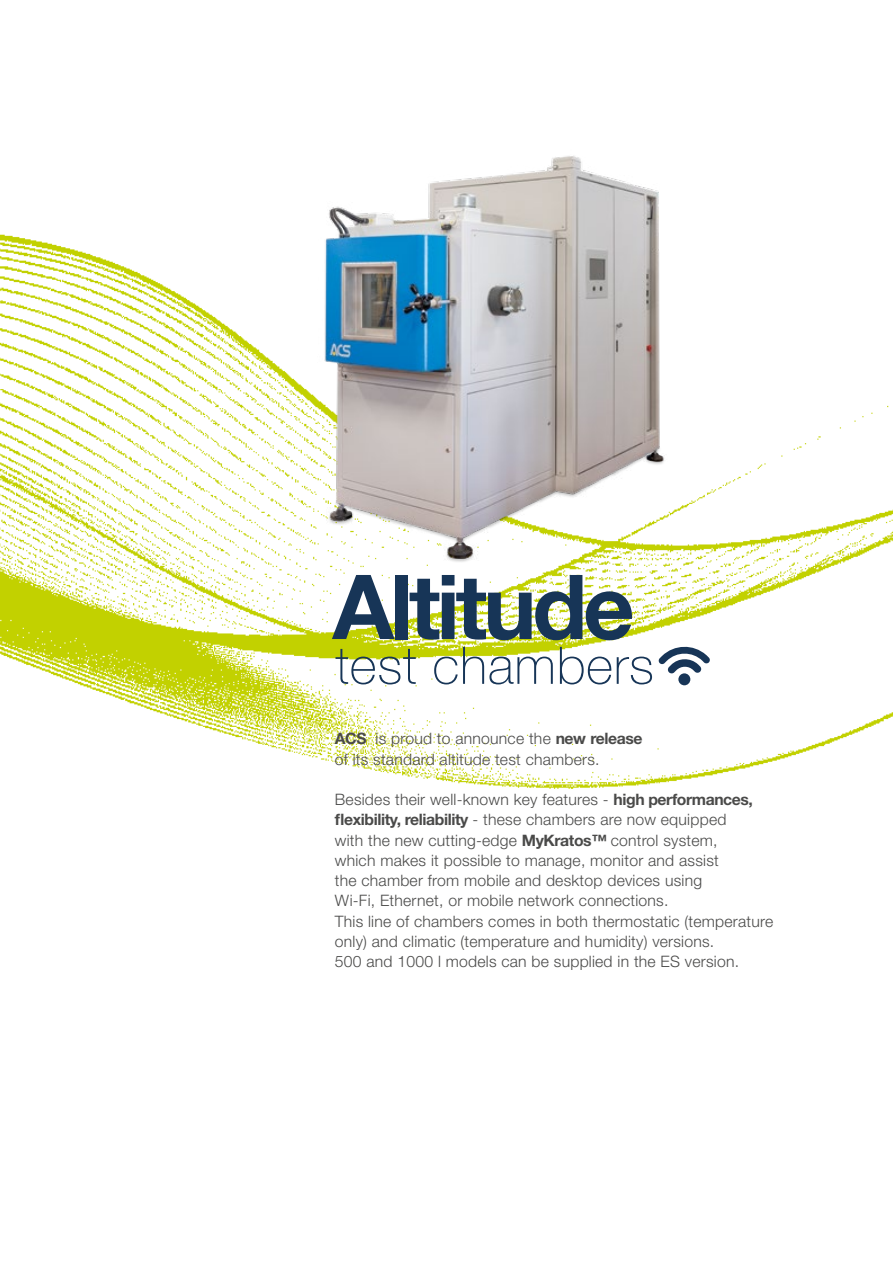
<style>
.page{position:relative;width:893px;height:1263px;background:#fff}
.page>*{position:absolute;margin:0;border:0;box-sizing:border-box;transform-origin:0 0}
.t1{font:700 89.7px "Helvetica Neue LT Std";letter-spacing:-.045em;color:#173557}
.t2{font:100 51.75px "Helvetica Neue LT Std";letter-spacing:.015em;color:#173557}
.t3{font:300 15.75px/20.2px "Helvetica Neue LT Std";letter-spacing:.015em;color:#4a4a49}
.s1{font-weight:700}
</style>
<div class="page">
<img style="left:0;top:234px;width:893px;height:555px">
<svg style="left:658px;top:644px;width:52px;height:41px"></svg>
<img style="left:668px;top:446px;width:32px;height:115px">
<img style="left:290px;top:156px;width:378px;height:405px">
<h1 class="t1" style="left:333px;top:551px;width:304px">Altitude</h1>
<h2 class="t2" style="left:335px;top:636px;width:320px">test chambers</h2>
<p class="t3" style="left:335px;top:728px;width:309px"><span class="s1">ACS</span> is proud to announce the <span class="s1">new release </span>of its standard altitude test chambers.</p>
<p class="t3" style="left:335px;top:789px;width:440px">Besides their well-known key features - <span class="s1">high performances, flexibility, reliability</span> - these chambers are now equipped<br>with the new cutting-edge <span class="s1">MyKratos™</span> control system,<br>which makes it possible to manage, monitor and assist<br>the chamber from mobile and desktop devices using<br>Wi-Fi, Ethernet, or mobile network connections.<br>This line of chambers comes in both thermostatic (temperature only) and climatic (temperature and humidity) versions.<br>500 and 1000 l models can be supplied in the ES version.</p>
</div>
